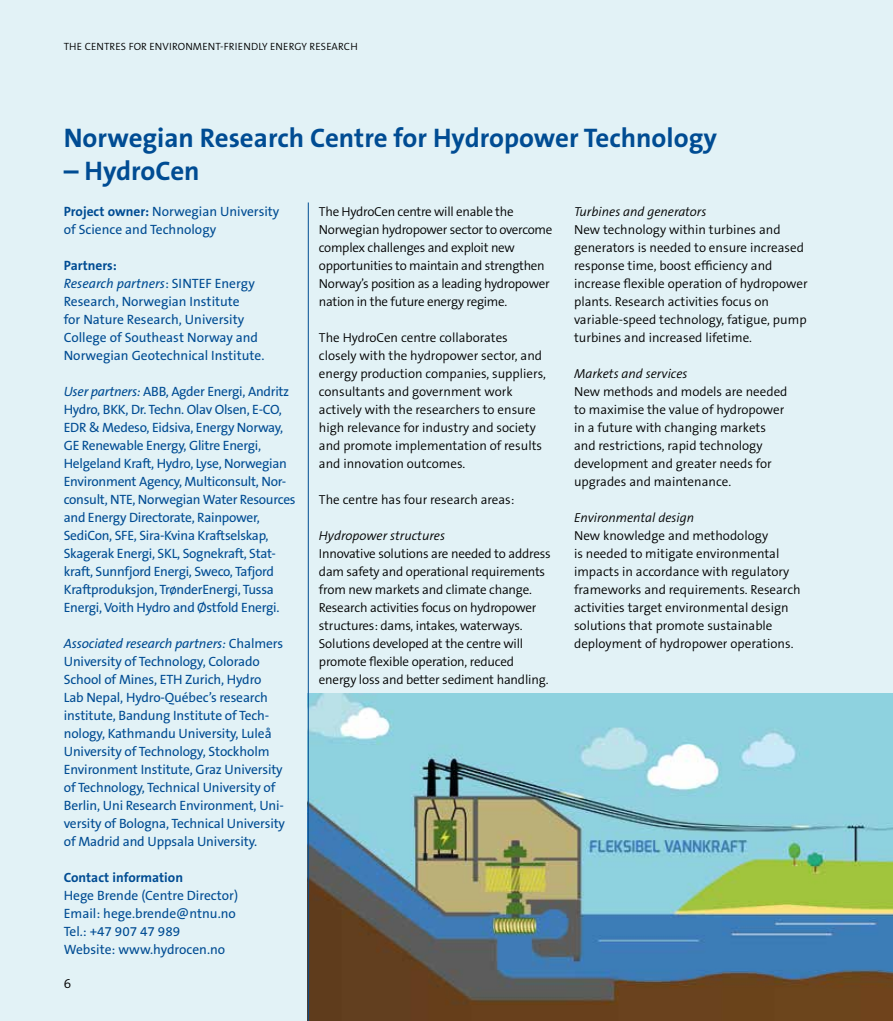
<style>
.page{position:relative;width:893px;height:1021px;background:#fff}
.page>*{position:absolute;margin:0;border:0;box-sizing:border-box;transform-origin:0 0}
.t1{font:700 27px "The Sans B7";color:#004c93}
.t2{font:13.5px/18px "The Sans B5 Plain";letter-spacing:-.01em;color:#004c93}
.t3{font:700 13.5px "The Sans B7";color:#004c93}
.t4{font:300 13.5px "The Sans B4";color:#000}
.t5{font:300 13.05px/18px "The Sans B4";color:#000}
.t6{font:300 13.05px/18px "The Sans B4";letter-spacing:-.02em;color:#000}
.t7{font:italic 300 13.05px "The Sans B4";color:#000}
.t8{font:300 10.5px "The Sans B4";letter-spacing:.01em;color:#000}
.s1{font-family:"The Sans B7";font-weight:700}
.s2{font-style:italic}
</style>
<div class="page">
<div style="left:0;top:0;width:893px;height:1020px;background:#e2f2f6"></div>
<img style="left:309px;top:693px;width:584px;height:327px">
<hr style="left:308px;top:202px;width:1px;height:818px;background:#004c93">
<p class="t8" style="left:64px;top:41px;width:295px">THE CENTRES FOR ENVIRONMENT-FRIENDLY ENERGY RESEARCH</p>
<h1 class="t1" style="left:64px;top:123px;width:655px">Norwegian Research Centre for Hydropower Technology</h1>
<h1 class="t1" style="left:64px;top:156px;width:137px">– HydroCen</h1>
<p class="t2" style="left:64px;top:203px;width:217px"><span class="s1">Project owner:</span> Norwegian University of Science and Technology</p>
<p class="t3" style="left:64px;top:258px;width:55px">Partners:</p>
<p class="t2" style="left:64px;top:275px;width:202px"><span class="s2">Research partners</span>: SINTEF Energy Research, Norwegian Institute<br>for Nature Research, University College of Southeast Norway and Norwegian Geotechnical Institute.</p>
<p class="t2" style="left:64px;top:383px;width:233px"><span class="s2">User partners:</span> ABB, Agder Energi, Andritz Hydro, BKK, Dr. Techn. Olav Olsen, E-CO, EDR &amp; Medeso, Eidsiva, Energy Norway, GE Renewable Energy, Glitre Energi, Helgeland Kraft, Hydro, Lyse, Norwegian Environment Agency, Multiconsult, Nor&shy;consult, NTE, Norwegian Water Resources and Energy Directorate, Rainpower, SediCon, SFE, Sira-Kvina Kraftselskap, Skagerak Energi, SKL, Sognekraft, Stat&shy;kraft, Sunnfjord Energi, Sweco, Tafjord Kraftproduksjon, TrønderEnergi, Tussa Energi, Voith Hydro and Østfold Energi.</p>
<p class="t2" style="left:64px;top:635px;width:223px"><span class="s2">Associated research partners:</span> Chalmers University of Technology, Colorado School of Mines, ETH Zurich, Hydro<br>Lab Nepal, Hydro-Québec’s research institute, Bandung Institute of Tech&shy;nology, Kathmandu University, Luleå University of Technology, Stockholm Environment Institute, Graz University of Technology, Technical University of Berlin, Uni Research Environment, Uni&shy;versity of Bologna, Technical University of Madrid and Uppsala University.</p>
<p class="t3" style="left:64px;top:870px;width:121px">Contact information</p>
<p class="t2" style="left:64px;top:887px;width:176px">Hege Brende (Centre Director)<br>Email: hege.brende@ntnu.no<br>Tel.: +47 907 47 989<br>Website: www.hydrocen.no</p>
<p class="t7" style="left:574px;top:205px;width:134px">Turbines and generators</p>
<p class="t5" style="left:574px;top:221px;width:235px">New technology within turbines and generators is needed to ensure increased response time, boost efficiency and increase flexible operation of hydropower plants. Research activities focus on variable-speed technology, fatigue, pump turbines and increased lifetime.</p>
<p class="t7" style="left:574px;top:367px;width:115px">Markets and services</p>
<p class="t5" style="left:574px;top:383px;width:215px">New methods and models are needed to maximise the value of hydropower in a future with changing markets and restrictions, rapid technology development and greater needs for upgrades and maintenance.</p>
<p class="t7" style="left:574px;top:511px;width:122px">Environmental design</p>
<p class="t5" style="left:574px;top:527px;width:228px">New knowledge and methodology<br>is needed to mitigate environmental impacts in accordance with regulatory frameworks and requirements. Research activities target environmental design solutions that promote sustainable deployment of hydropower operations.</p>
<p class="t6" style="left:319px;top:203px;width:235px">The HydroCen centre will enable the Norwegian hydropower sector to overcome complex challenges and exploit new opportunities to maintain and strengthen Norway’s position as a leading hydropower nation in the future energy regime.</p>
<p class="t5" style="left:319px;top:329px;width:228px">The HydroCen centre collaborates closely with the hydropower sector, and energy production companies, suppliers, consultants and government work actively with the researchers to ensure high relevance for industry and society and promote implementation of results and innovation outcomes.</p>
<p class="t5" style="left:319px;top:491px;width:197px">The centre has four research areas:</p>
<p class="t7" style="left:319px;top:529px;width:128px">Hydropower structures</p>
<p class="t5" style="left:319px;top:545px;width:233px">Innovative solutions are needed to address dam safety and operational requirements from new markets and climate change.<br>Research activities focus on hydropower structures: dams, intakes, waterways.<br>Solutions developed at the centre will promote flexible operation, reduced energy loss and better sediment handling.</p>
<p class="t4" style="left:64px;top:976px;width:9px">6</p>
</div>
